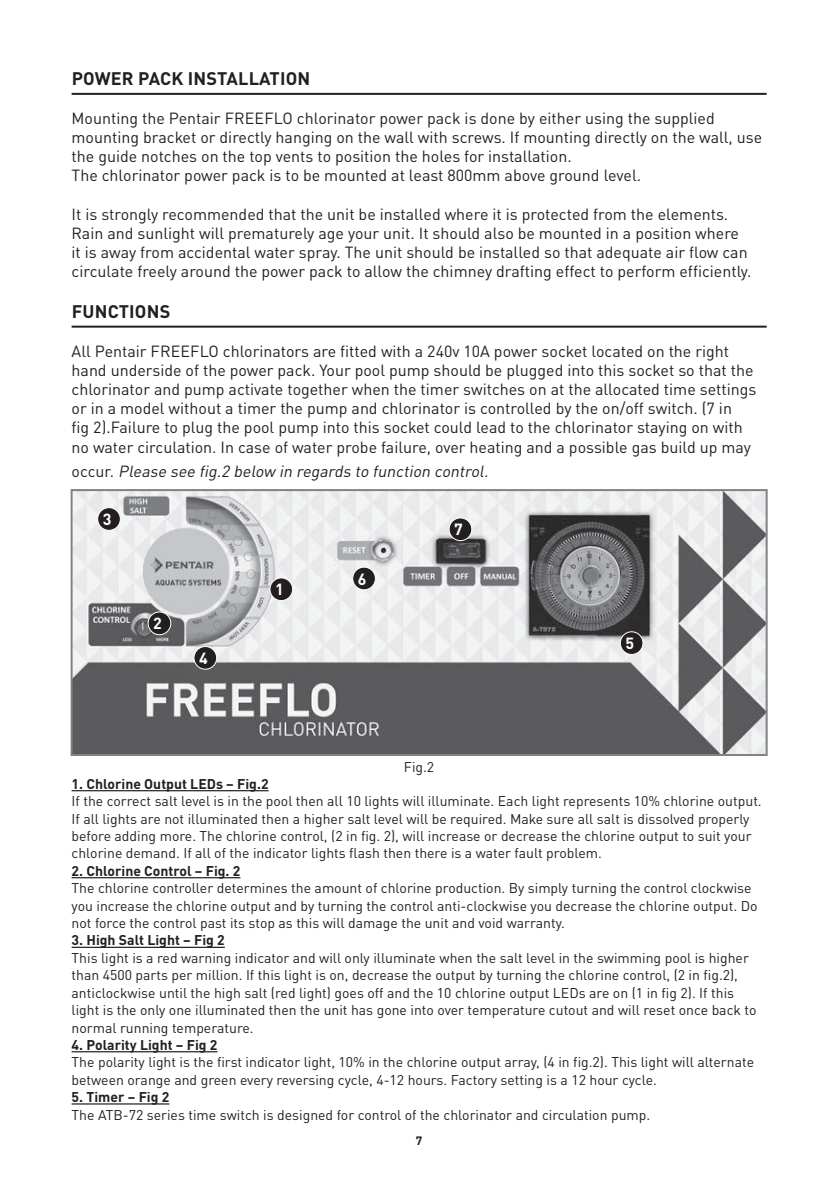
<style>
.page{position:relative;width:838px;height:1190px;background:#fff}
.page>*{position:absolute;margin:0;border:0;box-sizing:border-box;transform-origin:0 0}
.t1{font:700 18px "DIN Pro";letter-spacing:.01em;color:#231f20}
.t2{font:16px/19.2px "DIN Pro";color:#231f20}
.t3{font:italic 16px "DIN Pro";color:#231f20}
.t4{font:700 16px "DIN Pro";color:#fff}
.t5{font:14px/17.4px "DIN Pro";color:#231f20}
.t6{font:700 14px "DIN Pro";color:#231f20}
.t7{font:700 12px "DIN Pro";color:#231f20}
.s1{font-style:normal}
</style>
<div class="page">
<hr style="left:72px;top:790px;width:197px;height:1px;background:#231f20">
<hr style="left:72px;top:877px;width:168px;height:1px;background:#231f20">
<hr style="left:72px;top:947px;width:153px;height:1px;background:#231f20">
<hr style="left:72px;top:1051px;width:145px;height:1px;background:#231f20">
<hr style="left:72px;top:1103px;width:97px;height:1px;background:#231f20">
<hr style="left:72px;top:93px;width:695px;height:2px;background:#231f20">
<hr style="left:72px;top:326px;width:695px;height:2px;background:#231f20">
<img style="left:74px;top:492px;width:691px;height:261px">
<div style="left:71px;top:489px;width:697px;height:267px;border:2px solid #808285"></div>
<div style="left:98px;top:508px;width:22px;height:22px;background:#231f20;border-radius:50%"></div>
<div style="left:97px;top:507px;width:24px;height:24px;border:1px solid #fff;border-radius:50%"></div>
<div style="left:148px;top:612px;width:23px;height:23px;background:#231f20;border-radius:50%"></div>
<div style="left:148px;top:611px;width:23px;height:24px;border:1px solid #fff;border-radius:50%"></div>
<div style="left:194px;top:646px;width:23px;height:23px;background:#231f20;border-radius:50%"></div>
<div style="left:193px;top:646px;width:24px;height:24px;border:1px solid #fff;border-radius:50%"></div>
<div style="left:270px;top:578px;width:23px;height:22px;background:#231f20;border-radius:50%"></div>
<div style="left:269px;top:577px;width:24px;height:24px;border:1px solid #fff;border-radius:50%"></div>
<div style="left:353px;top:567px;width:22px;height:23px;background:#231f20;border-radius:50%"></div>
<div style="left:352px;top:567px;width:24px;height:23px;border:1px solid #fff;border-radius:50%"></div>
<div style="left:449px;top:518px;width:23px;height:23px;background:#231f20;border-radius:50%"></div>
<div style="left:449px;top:517px;width:23px;height:24px;border:1px solid #fff;border-radius:50%"></div>
<div style="left:620px;top:632px;width:23px;height:22px;background:#231f20;border-radius:50%"></div>
<div style="left:620px;top:631px;width:23px;height:24px;border:1px solid #fff;border-radius:50%"></div>
<p class="t1" style="left:72px;top:64px;width:240px">POWER PACK INSTALLATION</p>
<p class="t2" style="left:72px;top:107px;width:692px">Mounting the Pentair FREEFLO chlorinator power pack is done by either using the supplied mounting bracket or directly hanging on the wall with screws. If mounting directly on the wall, use the guide notches on the top vents to position the holes for installation.</p>
<p class="t2" style="left:72px;top:164px;width:571px">The chlorinator power pack is to be mounted at least 800mm above ground level.</p>
<p class="t2" style="left:72px;top:203px;width:681px">It is strongly recommended that the unit be installed where it is protected from the elements.<br>Rain and sunlight will prematurely age your unit. It should also be mounted in a position where it is away from accidental water spray. The unit should be installed so that adequate air flow can circulate freely around the power pack to allow the chimney drafting effect to perform efficiently.</p>
<p class="t1" style="left:72px;top:297px;width:100px">FUNCTIONS</p>
<p class="t2" style="left:72px;top:340px;width:686px">All Pentair FREEFLO chlorinators are fitted with a 240v 10A power socket located on the right hand underside of the power pack. Your pool pump should be plugged into this socket so that the chlorinator and pump activate together when the timer switches on at the allocated time settings or in a model without a timer the pump and chlorinator is controlled by the on/off switch. (7 in<br>fig 2).Failure to plug the pool pump into this socket could lead to the chlorinator staying on with no water circulation. In case of water probe failure, over heating and a possible gas build up may</p>
<p class="t3" style="left:72px;top:458px;width:422px"><span class="s1">o c c u r.</span> Please see fig.2 below in regards to function control.</p>
<p class="t4" style="left:103px;top:506px;width:10px">3</p>
<p class="t4" style="left:153px;top:610px;width:10px">2</p>
<p class="t4" style="left:199px;top:645px;width:10px">4</p>
<p class="t4" style="left:275px;top:576px;width:10px">1</p>
<p class="t4" style="left:358px;top:565px;width:10px">6</p>
<p class="t4" style="left:454px;top:516px;width:10px">7</p>
<p class="t5" style="left:404px;top:757px;width:32px">Fig.2</p>
<p class="t4" style="left:625px;top:630px;width:10px">5</p>
<p class="t6" style="left:72px;top:772px;width:199px">1. Chlorine Output LEDs – Fig.2</p>
<p class="t5" style="left:72px;top:791px;width:692px">If the correct salt level is in the pool then all 10 lights will illuminate. Each light represents 10% chlorine output.<br>If all lights are not illuminated then a higher salt level will be required. Make sure all salt is dissolved properly before adding more. The chlorine control, (2 in fig. 2), will increase or decrease the chlorine output to suit your chlorine demand. If all of the indicator lights flash then there is a water fault problem.</p>
<p class="t6" style="left:72px;top:859px;width:170px">2. Chlorine Control – Fig. 2</p>
<p class="t5" style="left:72px;top:878px;width:687px">The chlorine controller determines the amount of chlorine production. By simply turning the control clockwise you increase the chlorine output and by turning the control anti-clockwise you decrease the chlorine output. Do not force the control past its stop as this will damage the unit and void warranty.</p>
<p class="t6" style="left:72px;top:929px;width:155px">3. High Salt Light – Fig 2</p>
<p class="t5" style="left:72px;top:948px;width:686px">This light is a red warning indicator and will only illuminate when the salt level in the swimming pool is higher than 4500 parts per million. If this light is on, decrease the output by turning the chlorine control, (2 in fig.2), anticlockwise until the high salt (red light) goes off and the 10 chlorine output LEDs are on (1 in fig 2). If this light is the only one illuminated then the unit has gone into over temperature cutout and will reset once back to normal running temperature.</p>
<p class="t6" style="left:72px;top:1033px;width:147px">4. Polarity Light – Fig 2</p>
<p class="t5" style="left:72px;top:1052px;width:684px">The polarity light is the first indicator light, 10% in the chlorine output array, (4 in fig.2). This light will alternate between orange and green every reversing cycle, 4-12 hours. Factory setting is a 12 hour cycle.</p>
<p class="t6" style="left:72px;top:1085px;width:99px">5. Timer – Fig 2</p>
<p class="t5" style="left:72px;top:1104px;width:580px">The ATB-72 series time switch is designed for control of the chlorinator and circulation pump.</p>
<p class="t7" style="left:416px;top:1130px;width:8px">7</p>
</div>
